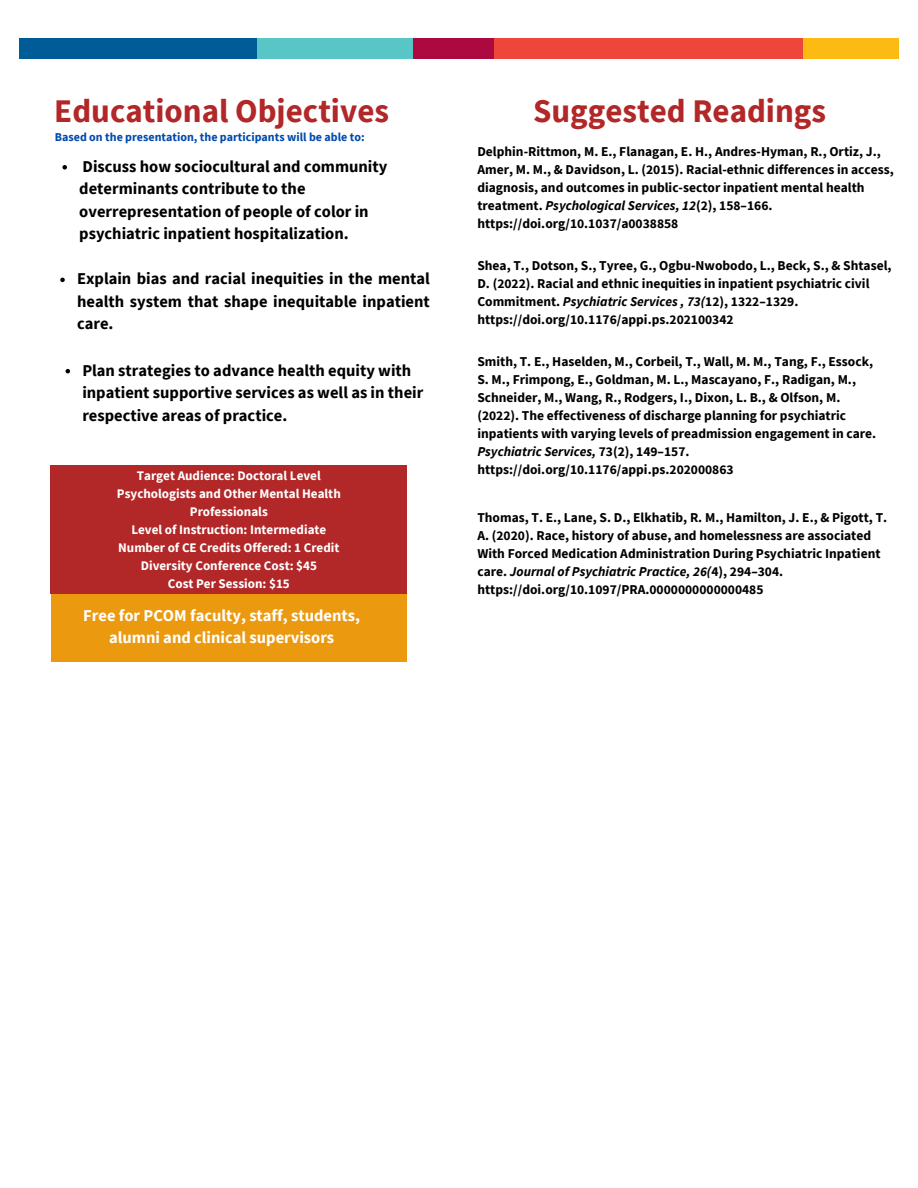
<style>
.page{position:relative;width:918px;height:1188px;background:#fff}
.page>*{position:absolute;margin:0;border:0;box-sizing:border-box;transform-origin:0 0}
.t1{font:700 33px "Source Sans Pro";color:#b22727}
.t2{font:700 16.5px/22.5px "Source Sans Pro";color:#000}
.t3{font:700 16.5px/22.5px "Source Sans Pro";color:#fff;text-align:center}
.t4{font:700 13.5px/18px "Source Sans Pro";color:#000}
.t5{font:700 13.05px/18px "Source Sans Pro";color:#fff;text-align:center}
.t6{font:700 12px "Source Sans Pro";color:#004aad}
.s1{font-style:italic}
</style>
<div class="page">
<img style="left:20px;top:39px;width:879px;height:20px">
<div style="left:51px;top:465px;width:356px;height:129px;background:#b22727"></div>
<div style="left:51px;top:594px;width:356px;height:67px;background:#eb9a10"></div>
<svg style="left:62px;top:165px;width:5px;height:5px"></svg>
<svg style="left:60px;top:278px;width:5px;height:4px"></svg>
<svg style="left:66px;top:369px;width:4px;height:4px"></svg>
<p class="t1" style="left:54px;top:90px;width:336px">Educational Objectives</p>
<h6 class="t1" style="left:533px;top:90px;width:295px">Suggested Readings</h6>
<p class="t6" style="left:55px;top:129px;width:311px">Based on the presentation, the participants will be able to:</p>
<p class="t2" style="left:79px;top:155px;width:310px">Discuss how sociocultural and community determinants contribute to the overrepresentation of people of color in psychiatric inpatient hospitalization.</p>
<h6 class="t2" style="left:77px;top:267px;width:354px;text-align:justify">Explain bias and racial inequities in the mental health system that shape inequitable inpatient care.</h6>
<p class="t2" style="left:82px;top:359px;width:342px">Plan strategies to advance health equity with inpatient supportive services as well as in their respective areas of practice.</p>
<p class="t5" style="left:117px;top:466px;width:225px">Target Audience: Doctoral Level<br>Psychologists and Other Mental Health<br>Professionals<br>Level of Instruction: Intermediate<br>Number of CE Credits Offered: 1 Credit<br>Diversity Conference Cost: $45<br>Cost Per Session: $15</p>
<p class="t3" style="left:83px;top:604px;width:278px">Free for PCOM faculty, staff, students, alumni and clinical supervisors</p>
<p class="t4" style="left:477px;top:142px;width:418px">Delphin-Rittmon, M. E., Flanagan, E. H., Andres-Hyman, R., Ortiz, J., Amer, M. M., &amp; Davidson, L. (2015). Racial-ethnic differences in access, diagnosis, and outcomes in public-sector inpatient mental health treatment. <span class="s1">Psychological Services, 12</span>(2), 158–166. https://doi.org/10.1037/a0038858</p>
<p class="t4" style="left:477px;top:256px;width:416px">Shea, T., Dotson, S., Tyree, G., Ogbu-Nwobodo, L., Beck, S., &amp; Shtasel, D. (2022). Racial and ethnic inequities in inpatient psychiatric civil Commitment. <span class="s1">Psychiatric Services , 73(</span>12), 1322–1329. https://doi.org/10.1176/appi.ps.202100342</p>
<h2 class="t4" style="left:477px;top:352px;width:400px">Smith, T. E., Haselden, M., Corbeil, T., Wall, M. M., Tang, F., Essock, S. M., Frimpong, E., Goldman, M. L., Mascayano, F., Radigan, M., Schneider, M., Wang, R., Rodgers, I., Dixon, L. B., &amp; Olfson, M. (2022). The effectiveness of discharge planning for psychiatric inpatients with varying levels of preadmission engagement in care.<br><span class="s1">Psychiatric Services,</span> 73(2), 149–157. https://doi.org/10.1176/appi.ps.202000863</h2>
<p class="t4" style="left:477px;top:508px;width:411px">Thomas, T. E., Lane, S. D., Elkhatib, R. M., Hamilton, J. E., &amp; Pigott, T.<br>A. (2020). Race, history of abuse, and homelessness are associated With Forced Medication Administration During Psychiatric Inpatient care. <span class="s1">Journal of Psychiatric Practice, 26(</span>4), 294–304. https://doi.org/10.1097/PRA.0000000000000485</p>
</div>
